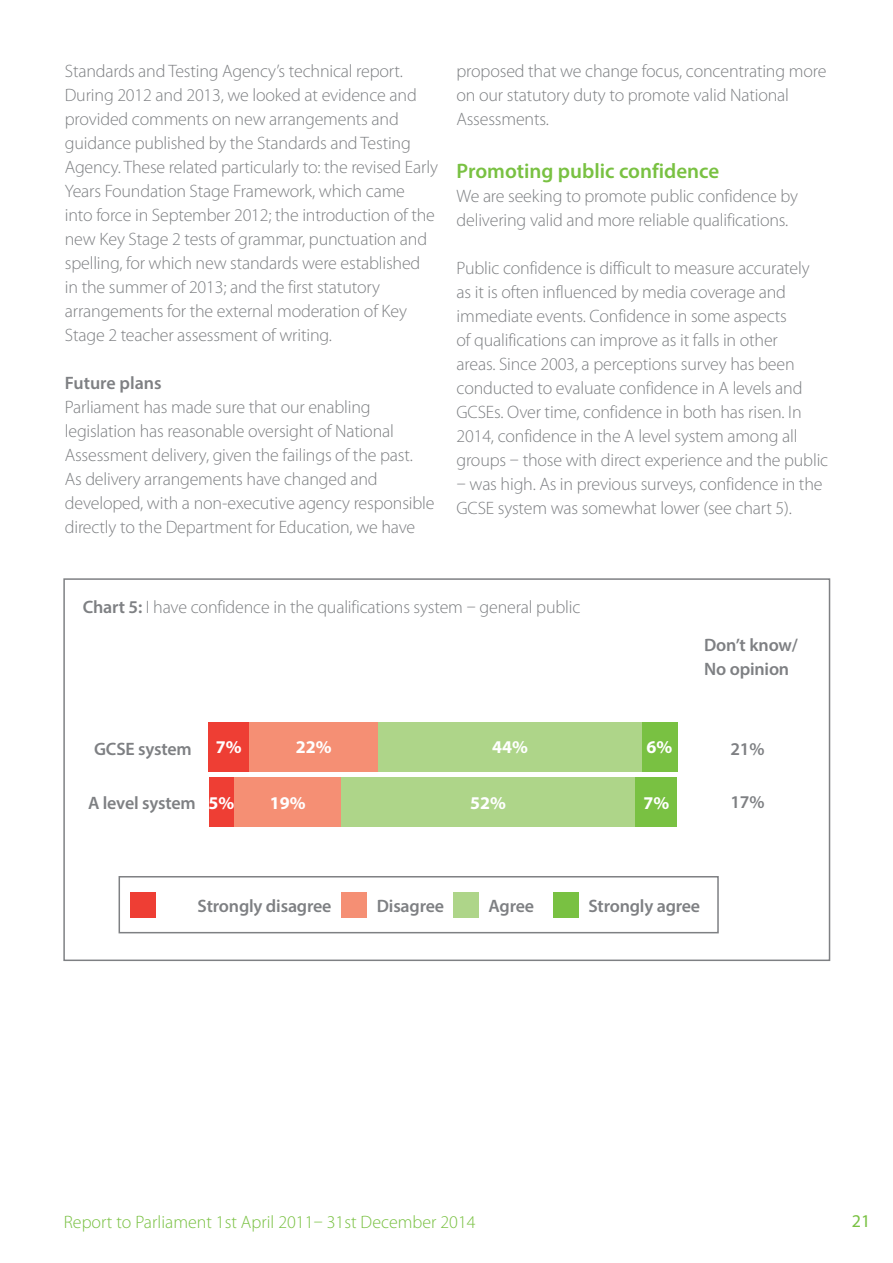
<style>
.page{position:relative;width:893px;height:1263px;background:#fff}
.page>*{position:absolute;margin:0;border:0;box-sizing:border-box;transform-origin:0 0}
.t1{font:600 21px "Myriad Pro";color:#79c142}
.t2{font:300 18px/24px "Myriad Pro";letter-spacing:-.01em;color:#7e8083}
.t3{font:600 18px "Myriad Pro";letter-spacing:-.01em;color:#7e8083}
.t4{font:300 18px "Myriad Pro";color:#79c142}
.t5{font:700 18px "Myriad Pro";color:#fff}
.t6{font:18px "Myriad Pro";color:#79c142}
.s1{font-weight:600}
</style>
<div class="page">
<div style="left:63px;top:578px;width:767px;height:383px;border:2px solid #7e8083"></div>
<div style="left:209px;top:722px;width:40px;height:49px;background:#ee3e34"></div>
<div style="left:249px;top:722px;width:130px;height:49px;background:#f58f74"></div>
<div style="left:379px;top:722px;width:263px;height:49px;background:#aed589"></div>
<div style="left:642px;top:722px;width:35px;height:49px;background:#79c142"></div>
<div style="left:209px;top:777px;width:26px;height:50px;background:#ee3e34"></div>
<div style="left:235px;top:777px;width:106px;height:50px;background:#f58f74"></div>
<div style="left:341px;top:777px;width:294px;height:50px;background:#aed589"></div>
<div style="left:635px;top:777px;width:42px;height:50px;background:#79c142"></div>
<div style="left:119px;top:876px;width:600px;height:57px;border:2px solid #7e8083"></div>
<div style="left:130px;top:892px;width:26px;height:26px;background:#ee3e34"></div>
<div style="left:341px;top:892px;width:26px;height:26px;background:#f58f74"></div>
<div style="left:453px;top:892px;width:25px;height:26px;background:#aed589"></div>
<div style="left:553px;top:892px;width:25px;height:26px;background:#79c142"></div>
<p class="t2" style="left:65px;top:60px;width:340px">Standards and Testing Agency’s technical report.</p>
<p class="t2" style="left:65px;top:84px;width:375px">During 2012 and 2013, we looked at evidence and provided comments on new arrangements and guidance published by the Standards and Testing Agency. These related particularly to: the revised Early Years Foundation Stage Framework, which came<br>into force in September 2012; the introduction of the new Key Stage 2 tests of grammar, punctuation and spelling, for which new standards were established in the summer of 2013; and the first statutory arrangements for the external moderation of Key Stage 2 teacher assessment of writing.</p>
<p class="t3" style="left:65px;top:372px;width:98px">Future plans</p>
<p class="t2" style="left:65px;top:396px;width:371px">Parliament has made sure that our enabling legislation has reasonable oversight of National Assessment delivery, given the failings of the past.<br>As delivery arrangements have changed and developed, with a non-executive agency responsible directly to the Department for Education, we have</p>
<p class="t2" style="left:457px;top:60px;width:371px">proposed that we change focus, concentrating more on our statutory duty to promote valid National<br>Assessments.</p>
<p class="t1" style="left:457px;top:157px;width:264px">Promoting public confidence</p>
<p class="t2" style="left:457px;top:184px;width:343px">We are seeking to promote public confidence by delivering valid and more reliable qualifications.</p>
<p class="t2" style="left:457px;top:256px;width:373px">Public confidence is difficult to measure accurately as it is often influenced by media coverage and immediate events. Confidence in some aspects<br>of qualifications can improve as it falls in other<br>areas. Since 2003, a perceptions survey has been conducted to evaluate confidence in A levels and GCSEs. Over time, confidence in both has risen. In 2014, confidence in the A level system among all groups – those with direct experience and the public</p>
<p class="t2" style="left:457px;top:472px;width:367px">– was high. As in previous surveys, confidence in the<br>GCSE system was somewhat lower (see chart 5).</p>
<p class="t2" style="left:83px;top:595px;width:499px"><span class="s1">Chart 5:</span> I have confidence in the qualifications system – general public</p>
<p class="t3" style="left:94px;top:738px;width:99px">GCSE system</p>
<p class="t5" style="left:216px;top:736px;width:27px">7%</p>
<p class="t5" style="left:296px;top:736px;width:37px">22%</p>
<p class="t5" style="left:492px;top:736px;width:37px">44%</p>
<p class="t5" style="left:647px;top:736px;width:27px">6%</p>
<p class="t3" style="left:704px;top:634px;width:95px">Don’t know/</p>
<p class="t3" style="left:704px;top:658px;width:87px">No opinion</p>
<p class="t3" style="left:730px;top:737px;width:36px">21%</p>
<p class="t3" style="left:88px;top:791px;width:109px">A level system</p>
<p class="t3" style="left:730px;top:791px;width:36px">17%</p>
<p class="t5" style="left:209px;top:791px;width:27px">5%</p>
<p class="t5" style="left:270px;top:791px;width:37px">19%</p>
<p class="t5" style="left:470px;top:791px;width:37px">52%</p>
<p class="t5" style="left:643px;top:791px;width:27px">7%</p>
<p class="t3" style="left:198px;top:894px;width:135px">Strongly disagree</p>
<p class="t3" style="left:377px;top:894px;width:69px">Disagree</p>
<p class="t3" style="left:489px;top:894px;width:47px">Agree</p>
<p class="t3" style="left:588px;top:894px;width:113px">Strongly agree</p>
<p class="t4" style="left:64px;top:1212px;width:413px">Report to Parliament 1st April 2011– 31st December 2014</p>
<p class="t6" style="left:852px;top:1210px;width:20px">21</p>
</div>
